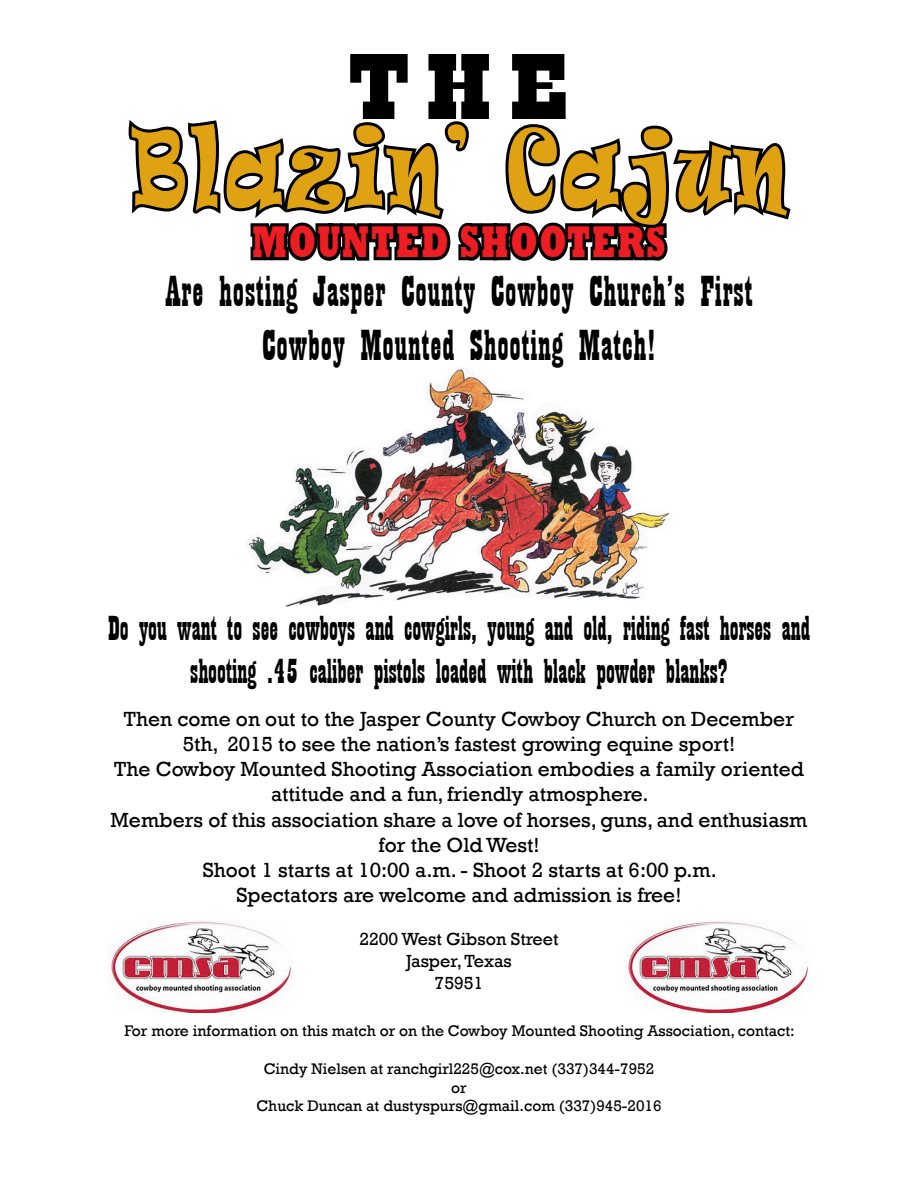
<style>
.page{position:relative;width:918px;height:1188px;background:#fff}
.page>*{position:absolute;margin:0;border:0;box-sizing:border-box;transform-origin:0 0}
.t1{font:101.25px "Ravie";letter-spacing:.08em;color:#dfa213;scale:.67 1}
.t2{font:97.5px "Playbill";color:#000;scale:2 1}
.t3{font:800 45.6px "Rockwell";letter-spacing:.05em;color:#ed1d24;scale:.69 1}
.t4{font:45px/54px "Playbill";letter-spacing:.02em;color:#000;text-align:center}
.t5{font:36px/43.2px "Playbill";color:#000;text-align:center}
.t6{font:21px/25.2px "Rockwell";color:#000;text-align:center}
.t7{font:18px/21.6px "Rockwell";color:#000;text-align:center}
.t8{font:15.75px/18.9px "Rockwell";color:#000;text-align:center}
</style>
<div class="page">
<img style="left:248px;top:369px;width:422px;height:238px">
<img style="left:625px;top:921px;width:184px;height:91px">
<svg style="left:128px;top:120px;width:663px;height:141px"></svg>
<img style="left:108px;top:921px;width:184px;height:91px">
<h2 class="t2" style="left:349px;top:38px;width:112px">THE</h2>
<h1 class="t1" style="left:132px;top:99px;width:977px">Blazin’ Cajun</h1>
<h3 class="t3" style="left:252px;top:216px;width:601px">MOUNTED SHOOTERS</h3>
<h3 class="t4" style="left:165px;top:266px;width:589px">Are hosting Jasper County Cowboy Church’s First<br>Cowboy Mounted Shooting Match!</h3>
<h3 class="t5" style="left:108px;top:608px;width:703px">Do you want to see cowboys and cowgirls, young and old, riding fast horses and shooting .45 caliber pistols loaded with black powder blanks?</h3>
<p class="t6" style="left:111px;top:706px;width:698px">Then come on out to the Jasper County Cowboy Church on December 5th, 2015 to see the nation’s fastest growing equine sport!<br>The Cowboy Mounted Shooting Association embodies a family oriented attitude and a fun, friendly atmosphere.<br>Members of this association share a love of horses, guns, and enthusiasm for the Old West!<br>Shoot 1 starts at 10:00 a.m. - Shoot 2 starts at 6:00 p.m.<br>Spectators are welcome and admission is free!</p>
<p class="t7" style="left:359px;top:929px;width:201px">2200 West Gibson Street<br>Jasper, Texas<br>75951</p>
<p class="t8" style="left:124px;top:1021px;width:672px">For more information on this match or on the Cowboy Mounted Shooting Association, contact:</p>
<p class="t8" style="left:256px;top:1059px;width:407px">Cindy Nielsen at ranchgirl225@cox.net (337)344-7952 or<br>Chuck Duncan at dustyspurs@gmail.com (337)945-2016</p>
</div>
